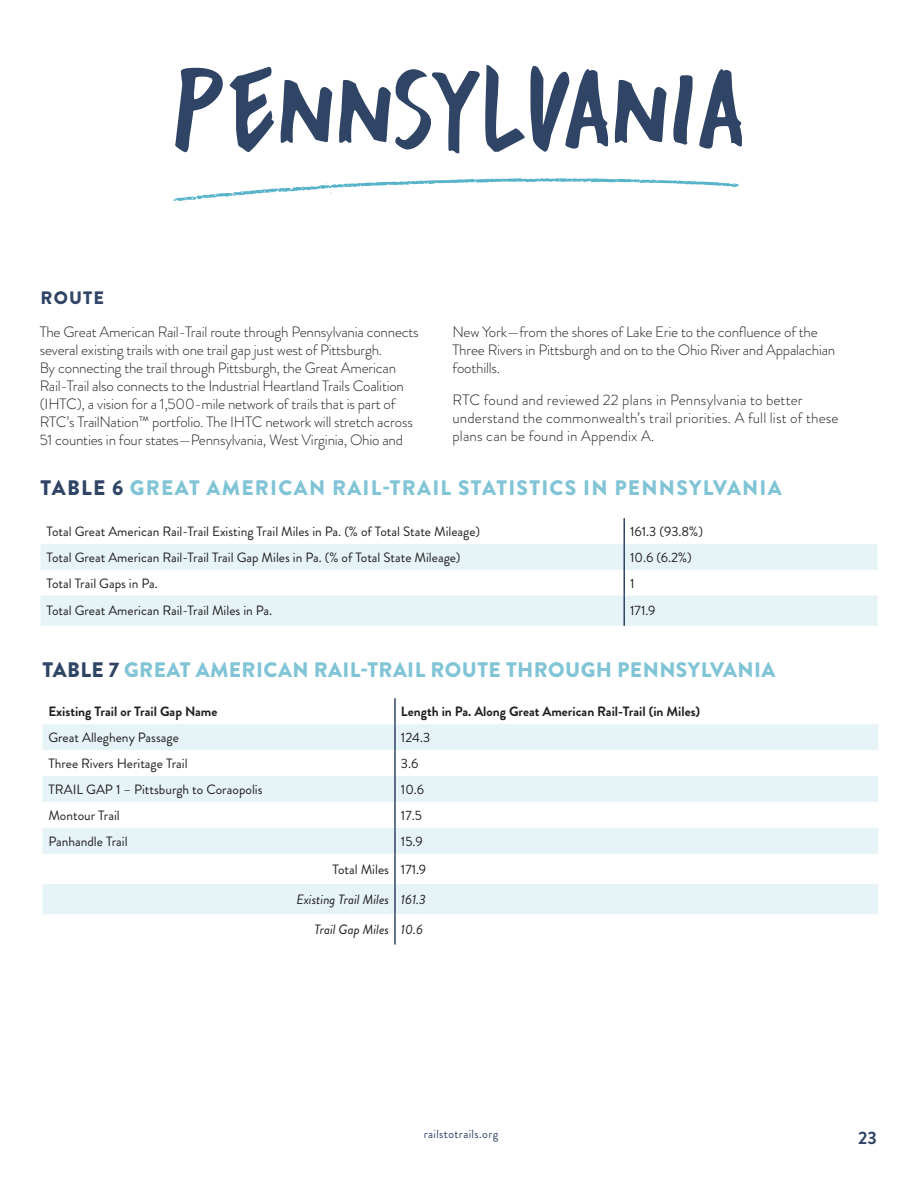
<style>
.page{position:relative;width:918px;height:1188px;background:#fff}
.page>*{position:absolute;margin:0;border:0;box-sizing:border-box;transform-origin:0 0}
.t1{font:112.5px "Buntaro";color:#304566}
.t2{font:900 21px "Brandon Grotesque";letter-spacing:.06em;color:#80c4d6}
.t3{font:900 21px "Brandon Grotesque";letter-spacing:.02em;color:#80c4d6}
.t4{font:900 18px "Brandon Grotesque";letter-spacing:.06em;color:#304566}
.Page{font:700 18px "Brandon Grotesque";color:#304566}
.Body_Copy{font:300 15px/18px "Brandon Grotesque";letter-spacing:-.015em;color:#231f20}
.Body_Copy-2{font:300 15px/18px "Brandon Grotesque";letter-spacing:.01em;color:#231f20}
.Table_Data_Columns{font:13.5px "Brandon Grotesque";color:#231f20}
.Table_Category{font:700 13.5px "Brandon Grotesque";color:#231f20}
.Table_Data_Columns-2{font:italic 13.5px "Brandon Grotesque";color:#231f20}
.t5{font:12px "Brandon Grotesque";letter-spacing:.03em;color:#304566}
.s1{color:#304566}
</style>
<div class="page">
<svg style="left:40px;top:544px;width:838px;height:82px;fill:#e6f3f7"></svg>
<hr style="left:623px;top:518px;width:2px;height:26px;background:#304566">
<hr style="left:623px;top:544px;width:2px;height:26px;background:#304566">
<hr style="left:623px;top:570px;width:2px;height:26px;background:#304566">
<hr style="left:623px;top:596px;width:2px;height:30px;background:#304566">
<svg style="left:42px;top:724px;width:836px;height:190px;fill:#e6f3f7"></svg>
<hr style="left:394px;top:698px;width:2px;height:26px;background:#304566">
<hr style="left:394px;top:724px;width:2px;height:26px;background:#304566">
<hr style="left:394px;top:750px;width:2px;height:26px;background:#304566">
<hr style="left:394px;top:776px;width:2px;height:26px;background:#304566">
<hr style="left:394px;top:802px;width:2px;height:26px;background:#304566">
<hr style="left:394px;top:828px;width:2px;height:26px;background:#304566">
<hr style="left:394px;top:854px;width:2px;height:30px;background:#304566">
<hr style="left:394px;top:884px;width:2px;height:30px;background:#304566">
<hr style="left:394px;top:914px;width:2px;height:31px;background:#304566">
<svg style="left:173px;top:178px;width:566px;height:25px"></svg>
<h3 class="t4" style="left:41px;top:285px;width:65px">ROUTE</h3>
<p class="t1" style="left:172px;top:37px;width:575px">PENNSYLVANIA</p>
<p class="Body_Copy" style="left:40px;top:323px;width:381px">The Great American Rail-Trail route through Pennsylvania connects several existing trails with one trail gap just west of Pittsburgh.<br>By connecting the trail through Pittsburgh, the Great American Rail-Trail also connects to the Industrial Heartland Trails Coalition (IHTC), a vision for a 1,500-mile network of trails that is part of RTC’s TrailNation™ portfolio. The IHTC network will stretch across 51 counties in four states—Pennsylvania, West Virginia, Ohio and</p>
<p class="Body_Copy" style="left:453px;top:323px;width:384px">New York—from the shores of Lake Erie to the confluence of the<br>Three Rivers in Pittsburgh and on to the Ohio River and Appalachian foothills.</p>
<p class="Body_Copy-2" style="left:453px;top:391px;width:388px">RTC found and reviewed 22 plans in Pennsylvania to better understand the commonwealth’s trail priorities. A full list of these plans can be found in Appendix A.</p>
<h2 class="t2" style="left:41px;top:473px;width:743px"><span class="s1">TABLE 6</span> GREAT AMERICAN RAIL-TRAIL STATISTICS IN PENNSYLVANIA</h2>
<p class="Table_Data_Columns" style="left:46px;top:522px;width:435px">Total Great American Rail-Trail Existing Trail Miles in Pa. (% of Total State Mileage)</p>
<p class="Table_Data_Columns" style="left:630px;top:522px;width:74px">161.3 (93.8%)</p>
<p class="Table_Data_Columns" style="left:46px;top:548px;width:415px">Total Great American Rail-Trail Trail Gap Miles in Pa. (% of Total State Mileage)</p>
<p class="Table_Data_Columns" style="left:630px;top:548px;width:63px">10.6 (6.2%)</p>
<p class="Table_Data_Columns" style="left:46px;top:574px;width:113px">Total Trail Gaps in Pa.</p>
<p class="Table_Data_Columns" style="left:630px;top:574px;width:6px">1</p>
<p class="Table_Data_Columns" style="left:46px;top:601px;width:227px">Total Great American Rail-Trail Miles in Pa.</p>
<p class="Table_Data_Columns" style="left:630px;top:601px;width:27px">171.9</p>
<h2 class="t3" style="left:43px;top:654px;width:734px"><span class="s1">TABLE 7</span> GREAT AMERICAN RAIL-TRAIL ROUTE THROUGH PENNSYLVANIA</h2>
<p class="Table_Category" style="left:48px;top:702px;width:171px">Existing Trail or Trail Gap Name</p>
<p class="Table_Category" style="left:401px;top:702px;width:301px">Length in Pa. Along Great American Rail-Trail (in Miles)</p>
<p class="Table_Data_Columns" style="left:48px;top:728px;width:132px">Great Allegheny Passage</p>
<p class="Table_Data_Columns" style="left:401px;top:728px;width:31px">124.3</p>
<p class="Table_Data_Columns" style="left:48px;top:754px;width:141px">Three Rivers Heritage Trail</p>
<p class="Table_Data_Columns" style="left:401px;top:754px;width:19px">3.6</p>
<p class="Table_Data_Columns" style="left:48px;top:780px;width:216px">TRAIL GAP 1 – Pittsburgh to Coraopolis</p>
<p class="Table_Data_Columns" style="left:401px;top:780px;width:25px">10.6</p>
<p class="Table_Data_Columns" style="left:48px;top:806px;width:73px">Montour Trail</p>
<p class="Table_Data_Columns" style="left:401px;top:806px;width:22px">17.5</p>
<p class="Table_Data_Columns" style="left:48px;top:832px;width:81px">Panhandle Trail</p>
<p class="Table_Data_Columns" style="left:401px;top:832px;width:23px">15.9</p>
<p class="Table_Data_Columns" style="left:333px;top:860px;width:58px">Total Miles</p>
<p class="Table_Data_Columns" style="left:401px;top:860px;width:27px">171.9</p>
<p class="Table_Data_Columns-2" style="left:296px;top:890px;width:94px">Existing Trail Miles</p>
<p class="Table_Data_Columns-2" style="left:401px;top:890px;width:26px">161.3</p>
<p class="Table_Data_Columns-2" style="left:314px;top:920px;width:76px">Trail Gap Miles</p>
<p class="Table_Data_Columns-2" style="left:401px;top:920px;width:23px">10.6</p>
<p class="t5" style="left:424px;top:1125px;width:76px">railstotrails.org</p>
<p class="Page" style="left:858px;top:1125px;width:20px">23</p>
</div>
